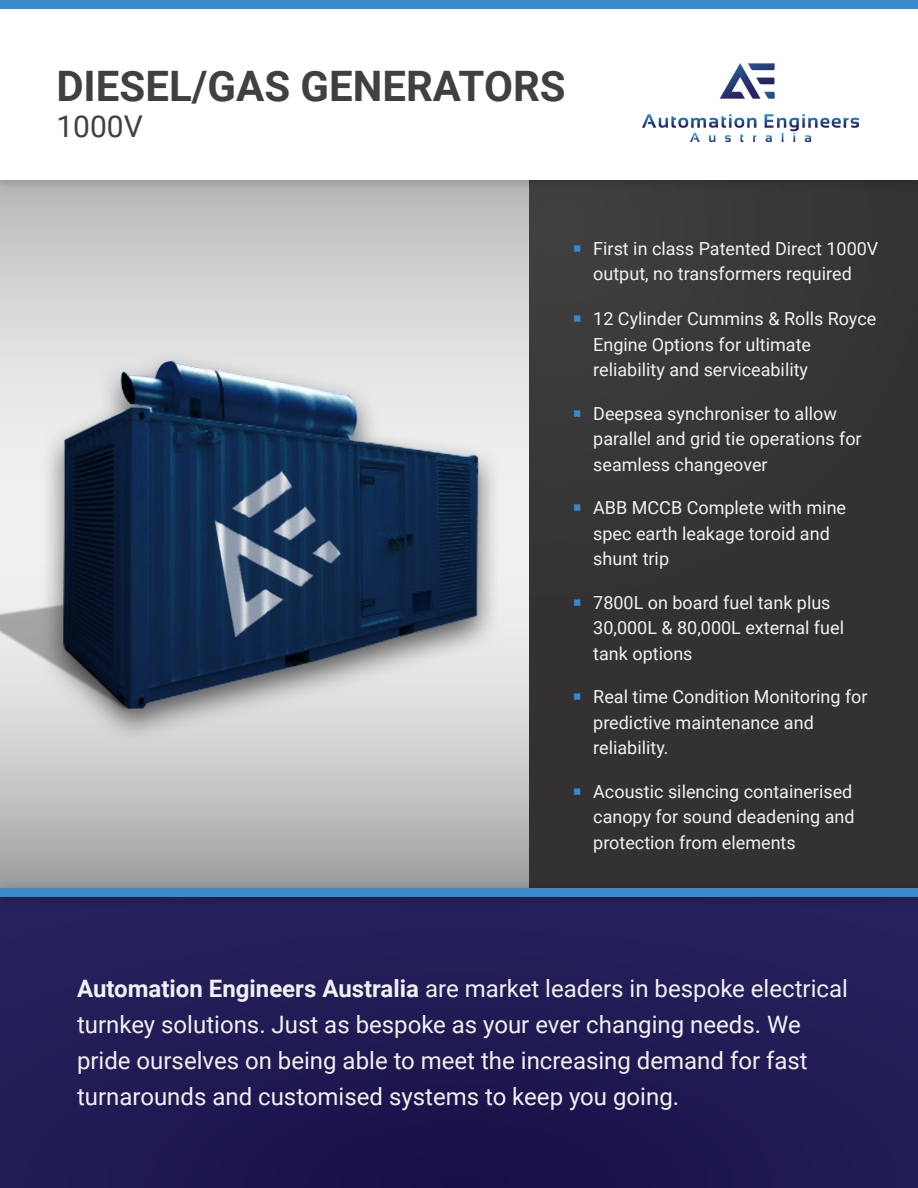
<style>
.page{position:relative;width:918px;height:1188px;background:#fff}
.page>*{position:absolute;margin:0;border:0;box-sizing:border-box;transform-origin:0 0}
.t1{font:700 42px "Roboto";color:#404041}
.t2{font:30px "Roboto";color:#404041}
.t3{font:24px/36px "Roboto";color:#f1f1f2}
.t4{font:18px/25.5px "Roboto";color:#f1f1f2}
.s1{font-family:"Segoe Print";font-size:19.5px;color:#398aca}
.s2{font-weight:700}
</style>
<div class="page">
<div style="left:0;top:888px;width:918px;height:300px;background:#211c55"></div>
<svg style="left:0;top:195px;width:530px;height:681px;background:#c1c2c4"></svg>
<div style="left:530px;top:180px;width:388px;height:708px;background:#333132"></div>
<img style="left:0;top:180px;width:679px;height:15px">
<img style="left:0;top:876px;width:530px;height:12px">
<div style="left:0;top:888px;width:918px;height:9px;background:#398aca"></div>
<div style="left:0;top:0;width:918px;height:9px;background:#398aca"></div>
<img style="left:0;top:318px;width:540px;height:437px">
<img style="left:643px;top:63px;width:216px;height:78px">
<h1 class="t1" style="left:56px;top:57px;width:511px">DIESEL/GAS GENERATORS</h1>
<h2 class="t2" style="left:56px;top:105px;width:88px">1000V</h2>
<p class="t4" style="left:574px;top:235px;width:306px;text-align:center"><span class="s1">▪</span> First in class Patented Direct 1000V output, no transformers required</p>
<p class="t4" style="left:593px;top:305px;width:285px;text-indent:-20px"><span class="s1">▪</span> 12 Cylinder Cummins &amp; Rolls Royce<br>Engine Options for ultimate reliability and serviceability</p>
<p class="t4" style="left:593px;top:400px;width:270px;text-indent:-20px"><span class="s1">▪</span> Deepsea synchroniser to allow parallel and grid tie operations for seamless changeover</p>
<p class="t4" style="left:593px;top:494px;width:254px;text-indent:-20px"><span class="s1">▪</span> ABB MCCB Complete with mine spec earth leakage toroid and shunt trip</p>
<p class="t4" style="left:593px;top:589px;width:252px;text-indent:-20px"><span class="s1">▪</span> 7800L on board fuel tank plus<br>30,000L &amp; 80,000L external fuel tank options</p>
<p class="t4" style="left:593px;top:683px;width:276px;text-indent:-20px"><span class="s1">▪</span> Real time Condition Monitoring for predictive maintenance and reliability.</p>
<p class="t4" style="left:593px;top:778px;width:263px;text-indent:-20px"><span class="s1">▪</span> Acoustic silencing containerised canopy for sound deadening and protection from elements</p>
<p class="t3" style="left:77px;top:970px;width:772px"><span class="s2">Automation Engineers Australia</span> are market leaders in bespoke electrical turnkey solutions. Just as bespoke as your ever changing needs. We pride ourselves on being able to meet the increasing demand for fast turnarounds and customised systems to keep you going.</p>
</div>
